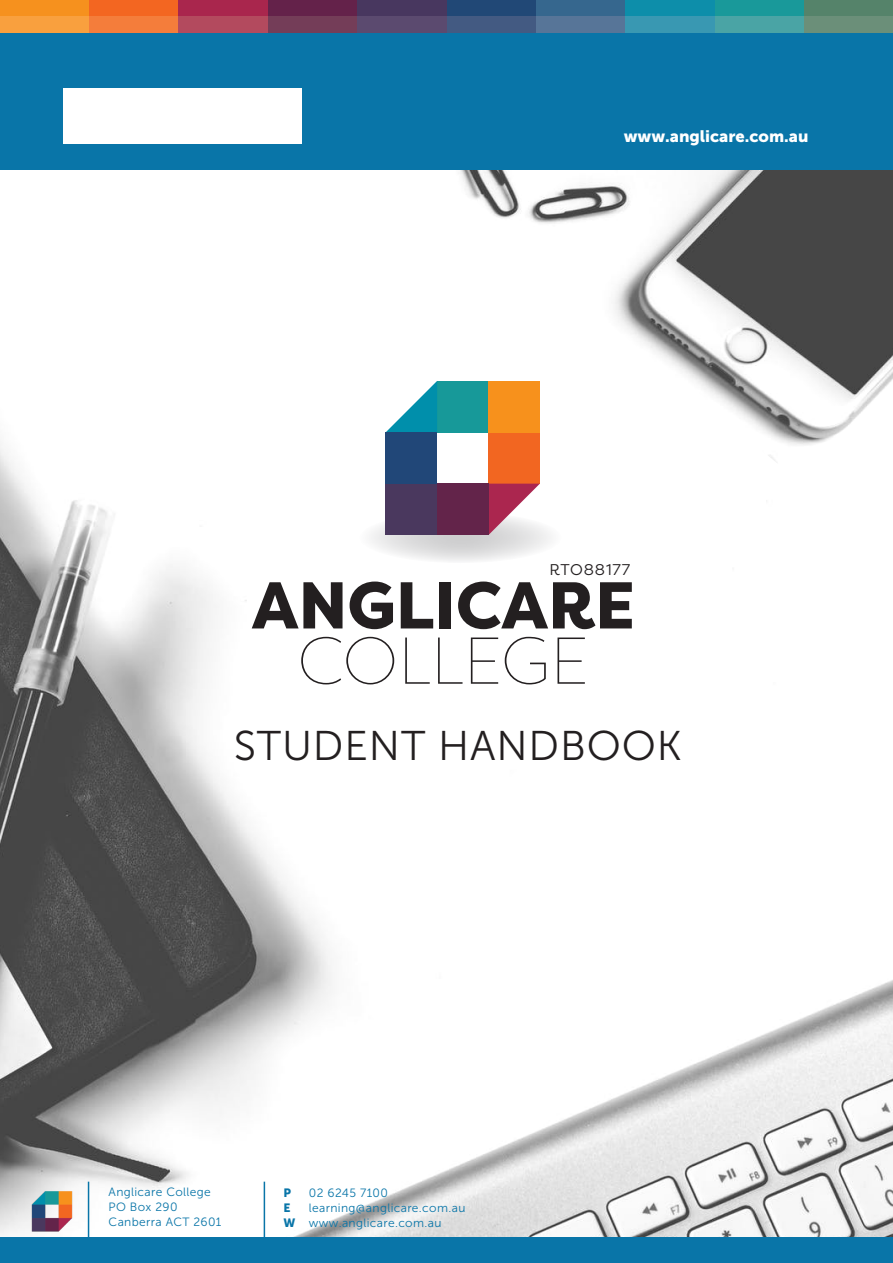
<style>
.page{position:relative;width:893px;height:1263px;background:#fff}
.page>*{position:absolute;margin:0;border:0;box-sizing:border-box;transform-origin:0 0}
.t1{font:800 66px/55.2px "Filson Pro";color:#231f20;text-align:center}
.P1{font:41.4px "Museo Sans 300";letter-spacing:.02em;color:#231f20}
.t2{font:16.5px "Museo Sans 900";color:#fff}
.t3{font:15.45px "Filson Pro";letter-spacing:.06em;color:#231f20}
.t4{font:12px/15px "Museo Sans 300";letter-spacing:.03em;color:#0975a8}
.t5{font:12px "Museo Sans 900";color:#0975a8}
.s1{font-weight:100}
.s2{font-family:"Museo Sans 900"}
</style>
<div class="page">
<img style="left:0;top:444px;width:893px;height:819px">
<img style="left:377px;top:170px;width:516px;height:293px">
<div style="left:0;top:33px;width:893px;height:137px;background:#0975a8"></div>
<div style="left:64px;top:89px;width:238px;height:54px;background:#fff"></div>
<div style="left:804px;top:0;width:89px;height:16px;background:#55836a"></div>
<div style="left:714px;top:0;width:90px;height:16px;background:#19999a"></div>
<div style="left:625px;top:0;width:89px;height:16px;background:#0d8eaa"></div>
<div style="left:536px;top:0;width:89px;height:16px;background:#36678e"></div>
<div style="left:446px;top:0;width:90px;height:16px;background:#214876"></div>
<div style="left:0;top:0;width:89px;height:16px;background:#f6911e"></div>
<div style="left:89px;top:0;width:90px;height:16px;background:#f36621"></div>
<div style="left:179px;top:0;width:89px;height:16px;background:#a9264d"></div>
<div style="left:268px;top:0;width:89px;height:16px;background:#64224a"></div>
<div style="left:357px;top:0;width:89px;height:16px;background:#48375f"></div>
<div style="left:804px;top:16px;width:89px;height:17px;background:#6b8f79"></div>
<div style="left:714px;top:16px;width:90px;height:17px;background:#4aa4a5"></div>
<div style="left:625px;top:16px;width:89px;height:17px;background:#3998b2"></div>
<div style="left:536px;top:16px;width:89px;height:17px;background:#577598"></div>
<div style="left:446px;top:16px;width:90px;height:17px;background:#435a82"></div>
<div style="left:0;top:16px;width:89px;height:17px;background:#f9a03e"></div>
<div style="left:89px;top:16px;width:90px;height:17px;background:#f47d3b"></div>
<div style="left:179px;top:16px;width:89px;height:17px;background:#b34a5e"></div>
<div style="left:268px;top:16px;width:89px;height:17px;background:#743d58"></div>
<div style="left:357px;top:16px;width:89px;height:17px;background:#5b4a6f"></div>
<svg style="left:359px;top:512px;width:203px;height:51px"></svg>
<div style="left:488px;top:432px;width:52px;height:52px;background:#f26621"></div>
<svg style="left:488px;top:484px;width:52px;height:51px"></svg>
<div style="left:437px;top:484px;width:51px;height:51px;background:#63244a"></div>
<div style="left:386px;top:484px;width:51px;height:51px;background:#4a385e"></div>
<div style="left:437px;top:381px;width:51px;height:51px;background:#179999"></div>
<svg style="left:386px;top:381px;width:51px;height:51px"></svg>
<div style="left:386px;top:432px;width:51px;height:52px;background:#214778"></div>
<div style="left:488px;top:381px;width:52px;height:51px;background:#f7911c"></div>
<hr style="left:264px;top:1182px;width:1px;height:56px;background:#0975a8">
<hr style="left:88px;top:1182px;width:1px;height:56px;background:#0975a8">
<div style="left:0;top:1237px;width:893px;height:25px;background:#0975a8"></div>
<img style="left:27px;top:1187px;width:51px;height:48px">
<p class="t2" style="left:624px;top:127px;width:186px">www.anglicare.com.au</p>
<p class="t3" style="left:550px;top:559px;width:82px">RTO88177</p>
<p class="t1" style="left:252px;top:579px;width:385px">ANGLICARE<br><span class="s1">COLLEGE</span></p>
<p class="P1" style="left:234px;top:723px;width:449px">STUDENT HANDBOOK</p>
<p class="t4" style="left:109px;top:1184px;width:114px">Anglicare College<br>PO Box 290<br>Canberra ACT 2601</p>
<p class="t5" style="left:283px;top:1186px;width:9px">P</p>
<p class="t4" style="left:309px;top:1185px;width:81px">02 6245 7100</p>
<p class="t5" style="left:283px;top:1201px;width:9px">E</p>
<p class="t4" style="left:309px;top:1200px;width:158px">learning@anglicare.com.au</p>
<p class="t4" style="left:283px;top:1215px;width:159px"><span class="s2">W</span> www.anglicare.com.au</p>
</div>
